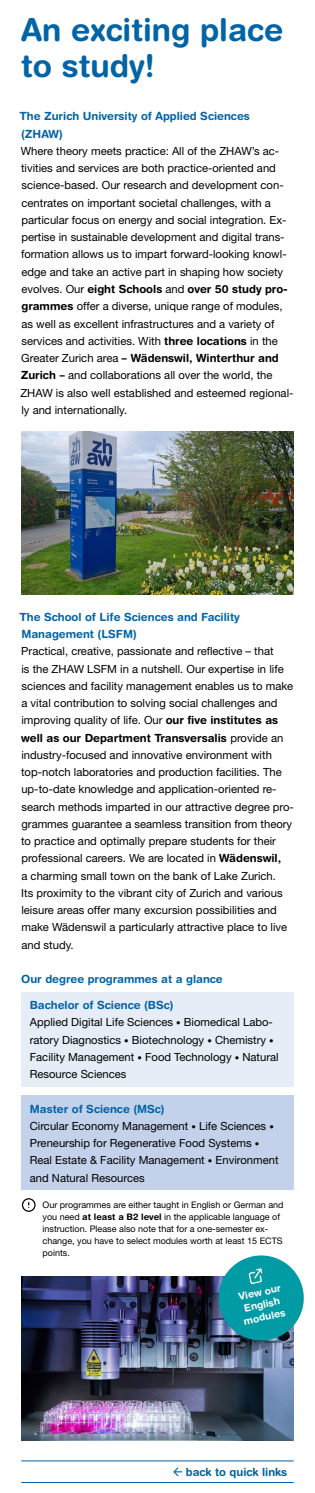
<style>
.page{position:relative;width:315px;height:1493px;background:#fff}
.page>*{position:absolute;margin:0;border:0;box-sizing:border-box;transform-origin:0 0}
._01_Seitentitel{font:700 31.5px/36px "Helvetica Rounded LT Std";color:#0064a7}
.t1{font:11.25px/17.2px "Helvetica Neue LT Std";color:#000}
.t2{font:700 11.25px/17.2px "Helvetica Rounded LT Std";color:#0064a7}
.Lauftext_kleiner{font:700 10.12px "Helvetica Rounded LT Std";color:#fff}
._02_Leadin{font:9px/12px "Helvetica Neue LT Std";color:#000}
.s1{font-family:"Helvetica Rounded LT Std";font-weight:700}
.s2{font-size:9px}
</style>
<div class="page">
<div style="left:21px;top:1095px;width:272px;height:95px;background:#c3d2ea"></div>
<div style="left:21px;top:991px;width:272px;height:95px;background:#e7edf7"></div>
<img style="left:21px;top:1276px;width:272px;height:164px">
<img style="left:21px;top:431px;width:272px;height:164px">
<svg style="left:214px;top:1255px;width:90px;height:89px;background:#33a1ac"></svg>
<div style="left:22px;top:1198px;width:14px;height:13px;border:1px solid #000;border-radius:50%"></div>
<hr style="left:21px;top:1460px;width:272px;height:1px;background:#0064a7">
<hr style="left:21px;top:1482px;width:272px;height:1px;background:#0064a7">
<svg style="left:173px;top:1467px;width:9px;height:10px"></svg>
<p class="_01_Seitentitel" style="left:21px;top:11px;width:263px">An exciting place to study!</p>
<p class="t2" style="left:19px;top:108px;width:232px">The Zurich University of Applied Sciences (ZHAW)</p>
<p class="t1" style="left:20px;top:142px;width:274px">Where theory meets practice: All of the ZHAW’s ac&shy;tivities and services are both practice-oriented and science-based. Our research and development con&shy;centrates on important societal challenges, with a particular focus on energy and social integration. Ex&shy;pertise in sustainable development and digital trans&shy;formation allows us to impart forward-looking knowl&shy;edge and take an active part in shaping how society evolves. Our <span class="s1">eight Schools</span> and <span class="s1">over 50 study pro&shy;grammes</span> offer a diverse, unique range of modules, as well as excellent infrastructures and a variety of services and activities. With <span class="s1">three locations</span> in the Greater Zurich area <span class="s1">– Wädenswil, Winterthur and Zurich –</span> and collaborations all over the world, the ZHAW is also well established and esteemed regional&shy;ly and internationally.</p>
<p class="t2" style="left:19px;top:608px;width:222px">The School of Life Sciences and Facility<br>Management (LSFM)</p>
<p class="t1" style="left:21px;top:642px;width:274px">Practical, creative, passionate and reflective – that<br>is the ZHAW LSFM in a nutshell. Our expertise in life sciences and facility management enables us to make a vital contribution to solving social challenges and improving quality of life. Our <span class="s1">our five institutes as well as our Department Transversalis</span> provide an industry-focused and innovative environment with top-notch laboratories and production facilities. The up-to-date knowledge and application-oriented re&shy;search methods imparted in our attractive degree pro&shy;grammes guarantee a seamless transition from theory to practice and optimally prepare students for their professional careers. We are located in <span class="s1">Wädenswil,<br></span>a charming small town on the bank of Lake Zurich.<br>Its proximity to the vibrant city of Zurich and various leisure areas offer many excursion possibilities and make Wädenswil a particularly attractive place to live and study.</p>
<p class="t2" style="left:21px;top:970px;width:203px">Our degree programmes at a glance</p>
<p class="t2" style="left:30px;top:996px;width:145px">Bachelor of Science (BSc)</p>
<p class="t1" style="left:30px;top:1013px;width:250px">Applied Digital Life Sciences <span class="s2">•</span> Biomedical Labo&shy;ratory Diagnostics <span class="s2">•</span> Biotechnology <span class="s2">•</span> Chemistry <span class="s2">• </span>Facility Management <span class="s2">•</span> Food Technology <span class="s2">•</span> Natural Resource Sciences</p>
<p class="t2" style="left:30px;top:1099px;width:136px">Master of Science (MSc)</p>
<p class="t1" style="left:30px;top:1117px;width:250px">Circular Economy Management <span class="s2">•</span> Life Sciences <span class="s2">• </span>Preneurship for Regenerative Food Systems <span class="s2">• </span>Real Estate &amp; Facility Management <span class="s2">•</span> Environment and Natural Resources</p>
<p class="_02_Leadin" style="left:43px;top:1198px;width:242px">Our programmes are either taught in English or German and you need <span class="s1">at least a B2 level</span> in the applicable language of instruction. Please also note that for a one-semester ex&shy;change, you have to select modules worth at least 15 ECTS points.</p>
<p class="Lauftext_kleiner" style="left:237px;top:1290px;width:45px;rotate:-12deg">View our</p>
<p class="Lauftext_kleiner" style="left:243px;top:1302px;width:38px;rotate:-12deg">English</p>
<p class="Lauftext_kleiner" style="left:242px;top:1315px;width:44px;rotate:-12deg">modules</p>
<p class="t2" style="left:186px;top:1463px;width:103px">back to quick links</p>
</div>
